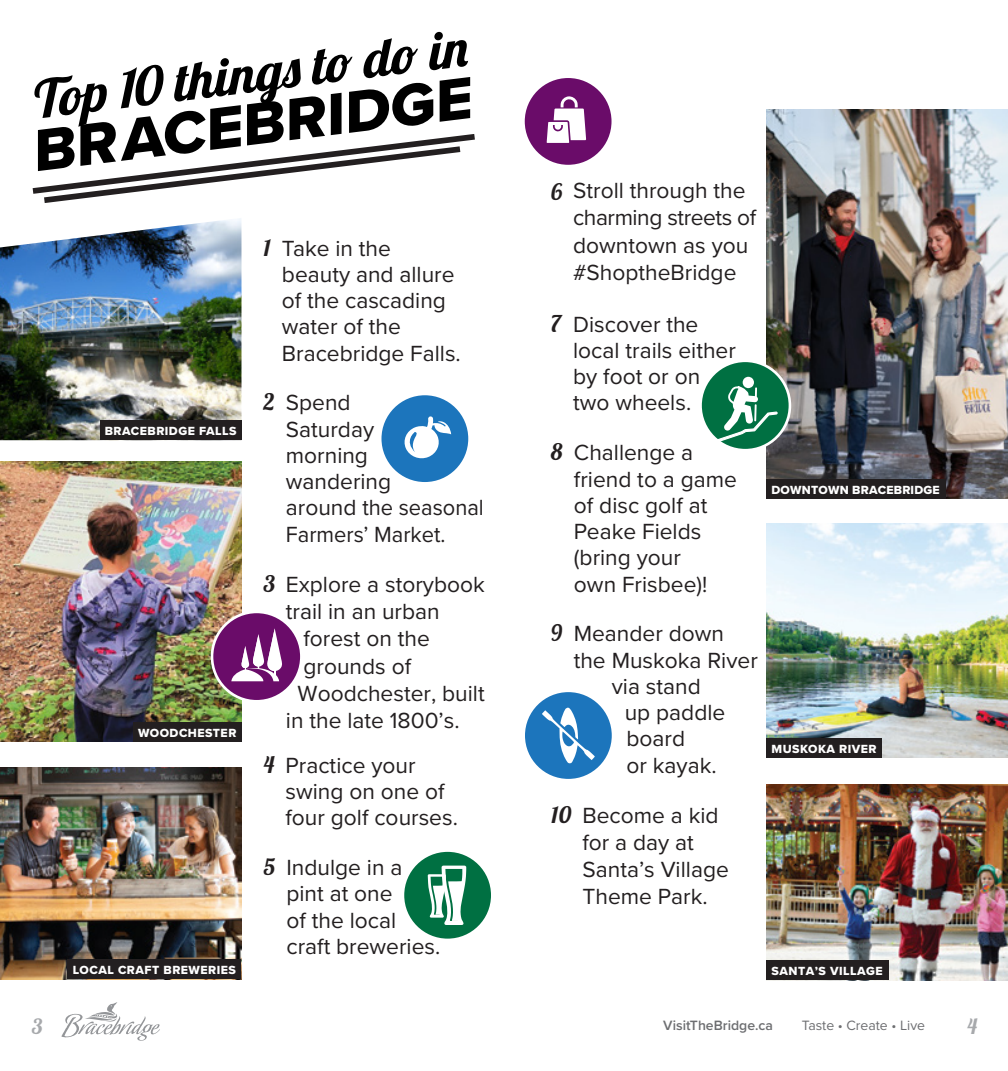
<style>
.page{position:relative;width:1008px;height:1071px;background:#fff}
.page>*{position:absolute;margin:0;border:0;box-sizing:border-box;transform-origin:0 0}
.t1{font:61.07px "Proxima Nova Extrabld";color:#000}
.t2{font:22.75px/26.2px "Proxima Nova";color:#231f20}
.t3{font:22.75px "Lobster 1.3";color:#231f20}
.t4{font:21px "Lobster 1.3";color:#a7a9ac}
.t5{font:600 14px "Proxima Nova";color:#6d6e71}
.t6{font:14px "Proxima Nova";color:#6d6e71}
.t7{font:12.25px "Proxima Nova Extrabld";letter-spacing:.04em;color:#fff}
.t8{font:12.25px "Proxima Nova Extrabld";letter-spacing:.015em;color:#fff}
.s1{font-family:"Lobster 1.3"}
</style>
<div class="page">
<img style="left:766px;top:109px;width:242px;height:390px">
<div style="left:766px;top:479px;width:180px;height:20px;background:#231f20"></div>
<img style="left:766px;top:785px;width:242px;height:195px">
<img style="left:0;top:218px;width:242px;height:222px">
<svg style="left:61px;top:1002px;width:99px;height:39px"></svg>
<img style="left:0;top:461px;width:242px;height:281px">
<svg style="left:32px;top:32px;width:443px;height:171px"></svg>
<div style="left:766px;top:960px;width:123px;height:20px;background:#231f20"></div>
<div style="left:133px;top:722px;width:109px;height:20px;background:#231f20"></div>
<div style="left:404px;top:852px;width:87px;height:87px;background:#007042;border-radius:50%"></div>
<svg style="left:428px;top:866px;width:38px;height:59px"></svg>
<div style="left:100px;top:420px;width:142px;height:20px;background:#231f20"></div>
<div style="left:701px;top:361px;width:89px;height:89px;background:#007042;border-radius:50%"></div>
<div style="left:699px;top:359px;width:92px;height:93px;border:3px solid #fff;border-radius:50%"></div>
<svg style="left:716px;top:377px;width:62px;height:66px"></svg>
<div style="left:525px;top:692px;width:87px;height:87px;background:#1c75bc;border-radius:50%"></div>
<svg style="left:542px;top:708px;width:53px;height:56px"></svg>
<div style="left:382px;top:395px;width:86px;height:87px;background:#1c75bc;border-radius:50%"></div>
<svg style="left:404px;top:416px;width:47px;height:43px"></svg>
<div style="left:212px;top:612px;width:89px;height:89px;background:#6a0c69;border-radius:50%"></div>
<div style="left:211px;top:611px;width:92px;height:92px;border:3px solid #fff;border-radius:50%"></div>
<svg style="left:231px;top:628px;width:51px;height:53px"></svg>
<img style="left:766px;top:524px;width:242px;height:234px">
<div style="left:766px;top:738px;width:116px;height:20px;background:#231f20"></div>
<img style="left:0;top:768px;width:241px;height:211px">
<div style="left:68px;top:959px;width:173px;height:20px;background:#231f20"></div>
<div style="left:525px;top:78px;width:87px;height:87px;background:#6a0c69;border-radius:50%"></div>
<svg style="left:547px;top:96px;width:39px;height:47px"></svg>
<h1 class="t1" style="left:26px;top:106px;width:443px;rotate:-7deg">BRACEBRIDGE</h1>
<p class="t7" style="left:105px;top:422px;width:133px">BRACEBRIDGE FALLS</p>
<p class="t7" style="left:138px;top:724px;width:100px">WOODCHESTER</p>
<p class="t7" style="left:73px;top:961px;width:165px">LOCAL CRAFT BREWERIES</p>
<p class="t2" style="left:282px;top:234px;width:180px;text-indent:-19px"><span class="s1">1</span> Take in the beauty and allure of the cascading water of the<br>Bracebridge Falls.</p>
<p class="t3" style="left:263px;top:388px;width:13px">2</p>
<p class="t2" style="left:286px;top:389px;width:200px">Spend<br>Saturday<br>morning<br>wandering<br>around the seasonal<br>Farmers’ Market.</p>
<p class="t2" style="left:286px;top:570px;width:200px">Explore a storybook</p>
<p class="t2" style="left:286px;top:597px;width:155px">trail in an urban</p>
<p class="t2" style="left:304px;top:625px;width:128px">forest on the</p>
<p class="t2" style="left:304px;top:652px;width:109px">grounds of</p>
<p class="t2" style="left:298px;top:679px;width:189px">Woodchester, built</p>
<p class="t2" style="left:286px;top:706px;width:175px">in the late 1800’s.</p>
<p class="t3" style="left:263px;top:569px;width:13px">3</p>
<p class="t2" style="left:286px;top:751px;width:174px;text-indent:-22px"><span class="s1">4</span> Practice your swing on one of four golf courses.</p>
<p class="t2" style="left:286px;top:853px;width:155px;text-indent:-23px"><span class="s1">5</span> Indulge in a pint at one<br>of the local craft breweries.</p>
<p class="t3" style="left:551px;top:177px;width:13px">6</p>
<p class="t2" style="left:573px;top:176px;width:185px;line-height:27.3px">Stroll through the charming streets of downtown as you #ShoptheBridge</p>
<p class="t2" style="left:573px;top:310px;width:164px;text-indent:-22px"><span class="s1">7</span> Discover the local trails either by foot or on two wheels.</p>
<p class="t2" style="left:574px;top:439px;width:165px;text-indent:-23px"><span class="s1">8</span> Challenge a friend to a game of disc golf at<br>Peake Fields (bring your<br>own Frisbee)!</p>
<p class="t2" style="left:551px;top:620px;width:174px"><span class="s1">9</span> Meander down</p>
<p class="t2" style="left:574px;top:646px;width:186px">the Muskoka River</p>
<p class="t2" style="left:612px;top:672px;width:90px">via stand</p>
<p class="t2" style="left:625px;top:698px;width:102px">up paddle</p>
<p class="t2" style="left:627px;top:725px;width:60px">board</p>
<p class="t2" style="left:627px;top:751px;width:92px">or kayak.</p>
<p class="t2" style="left:582px;top:800px;width:148px;line-height:27.3px;text-indent:-31px"><span class="s1">10</span> Become a kid for a day at<br>Santa’s Village<br>Theme Park.</p>
<p class="t8" style="left:772px;top:480px;width:170px">DOWNTOWN BRACEBRIDGE</p>
<p class="t7" style="left:772px;top:740px;width:107px">MUSKOKA RIVER</p>
<p class="t7" style="left:772px;top:962px;width:113px">SANTA’S VILLAGE</p>
<p class="t4" style="left:32px;top:1013px;width:12px">3</p>
<p class="t5" style="left:663px;top:1015px;width:111px">VisitTheBridge.ca</p>
<p class="t6" style="left:802px;top:1015px;width:125px">Taste • Create • Live</p>
<p class="t4" style="left:967px;top:1013px;width:11px">4</p>
</div>
